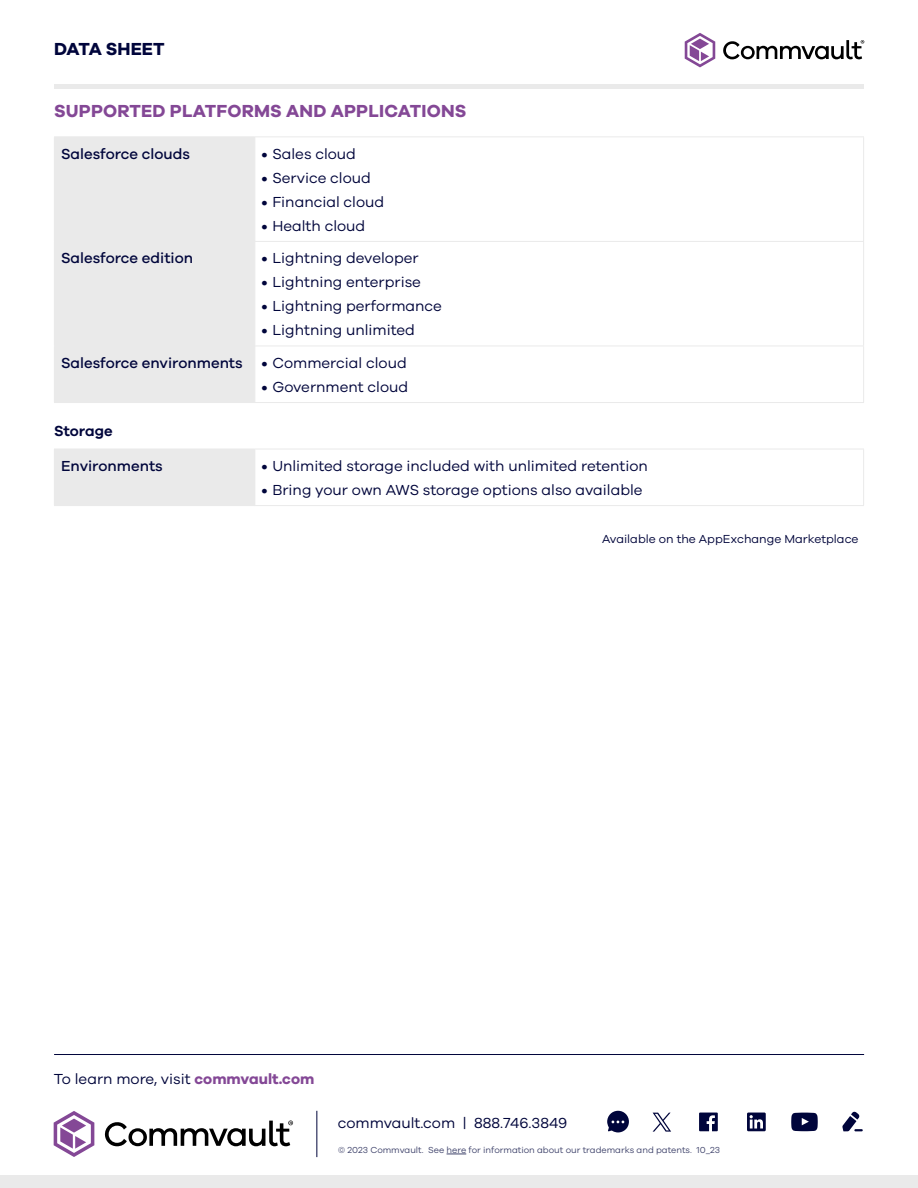
<style>
.page{position:relative;width:918px;height:1188px;background:#fff}
.page>*{position:absolute;margin:0;border:0;box-sizing:border-box;transform-origin:0 0}
.Crocus_Header{font:700 18px "Galano Grotesque";letter-spacing:.01em;color:#844896}
.t1{font:700 18px "Galano Grotesque";color:#00053b}
.t2{font:15px "Galano Grotesque";color:#00053b}
.Body_Copy{font:500 15px "Galano Grotesque";color:#00053b}
.Body_Copy-2{font:600 15px "Galano Grotesque";letter-spacing:-.005em;color:#00053b}
.Body_Copy-3{font:12px "Galano Grotesque";color:#00053b}
.t3{font:9px "Galano Grotesque";color:#40446c}
.s1{font-weight:500}
.s2{font-weight:700;color:#844896}
</style>
<div class="page">
<div style="left:54px;top:84px;width:810px;height:5px;background:#eaeaea"></div>
<hr style="left:316px;top:1111px;width:1px;height:46px;background:#00053b">
<svg style="left:447px;top:1154px;width:19px;height:1px"></svg>
<svg style="left:699px;top:1113px;width:19px;height:18px"></svg>
<svg style="left:791px;top:1113px;width:27px;height:18px"></svg>
<svg style="left:747px;top:1113px;width:19px;height:18px"></svg>
<svg style="left:842px;top:1111px;width:21px;height:20px"></svg>
<svg style="left:607px;top:1111px;width:22px;height:21px"></svg>
<svg style="left:653px;top:1113px;width:18px;height:19px"></svg>
<svg style="left:54px;top:1111px;width:40px;height:46px"></svg>
<svg style="left:104px;top:1121px;width:189px;height:25px"></svg>
<div style="left:0;top:1176px;width:918px;height:12px;background:#eaeaea"></div>
<hr style="left:54px;top:1054px;width:810px;height:1px;background:#00053b">
<svg style="left:685px;top:33px;width:30px;height:34px"></svg>
<svg style="left:723px;top:40px;width:141px;height:19px"></svg>
<div style="left:55px;top:137px;width:200px;height:265px;background:#eaeaea"></div>
<hr style="left:255px;top:137px;width:1px;height:104px;background:#eaeaea">
<hr style="left:255px;top:242px;width:1px;height:104px;background:#eaeaea">
<hr style="left:255px;top:346px;width:1px;height:56px;background:#eaeaea">
<hr style="left:54px;top:136px;width:201px;height:1px;background:#eaeaea">
<hr style="left:54px;top:137px;width:1px;height:104px;background:#eaeaea">
<hr style="left:255px;top:136px;width:609px;height:1px;background:#eaeaea">
<hr style="left:863px;top:137px;width:1px;height:104px;background:#eaeaea">
<hr style="left:54px;top:241px;width:201px;height:1px;background:#eaeaea">
<hr style="left:54px;top:242px;width:1px;height:104px;background:#eaeaea">
<hr style="left:255px;top:241px;width:609px;height:1px;background:#eaeaea">
<hr style="left:863px;top:242px;width:1px;height:104px;background:#eaeaea">
<hr style="left:54px;top:346px;width:201px;height:1px;background:#eaeaea">
<hr style="left:54px;top:346px;width:1px;height:56px;background:#eaeaea">
<hr style="left:255px;top:346px;width:609px;height:1px;background:#eaeaea">
<hr style="left:863px;top:346px;width:1px;height:56px;background:#eaeaea">
<hr style="left:54px;top:402px;width:201px;height:1px;background:#eaeaea">
<hr style="left:255px;top:402px;width:609px;height:1px;background:#eaeaea">
<div style="left:54px;top:449px;width:201px;height:57px;background:#eaeaea"></div>
<hr style="left:255px;top:449px;width:1px;height:56px;background:#eaeaea">
<hr style="left:255px;top:449px;width:609px;height:1px;background:#eaeaea">
<hr style="left:863px;top:449px;width:1px;height:56px;background:#eaeaea">
<hr style="left:255px;top:505px;width:609px;height:1px;background:#eaeaea">
<p class="t1" style="left:54px;top:38px;width:112px">DATA SHEET</p>
<p class="Crocus_Header" style="left:54px;top:100px;width:414px">SUPPORTED PLATFORMS AND APPLICATIONS</p>
<p class="Body_Copy" style="left:61px;top:145px;width:131px">Salesforce clouds</p>
<p class="t2" style="left:262px;top:145px;width:96px"><span class="s1">•</span> Sales cloud</p>
<p class="t2" style="left:262px;top:169px;width:111px"><span class="s1">•</span> Service cloud</p>
<p class="t2" style="left:262px;top:193px;width:124px"><span class="s1">•</span> Financial cloud</p>
<p class="t2" style="left:262px;top:217px;width:105px"><span class="s1">•</span> Health cloud</p>
<p class="Body_Copy" style="left:61px;top:249px;width:134px">Salesforce edition</p>
<p class="t2" style="left:262px;top:249px;width:159px"><span class="s1">•</span> Lightning developer</p>
<p class="t2" style="left:262px;top:273px;width:161px"><span class="s1">•</span> Lightning enterprise</p>
<p class="t2" style="left:262px;top:297px;width:182px"><span class="s1">•</span> Lightning performance</p>
<p class="t2" style="left:262px;top:321px;width:155px"><span class="s1">•</span> Lightning unlimited</p>
<p class="Body_Copy" style="left:61px;top:354px;width:183px">Salesforce environments</p>
<p class="t2" style="left:262px;top:354px;width:147px"><span class="s1">•</span> Commercial cloud</p>
<p class="t2" style="left:262px;top:378px;width:148px"><span class="s1">•</span> Government cloud</p>
<p class="Body_Copy-2" style="left:54px;top:422px;width:60px">Storage</p>
<p class="Body_Copy" style="left:61px;top:457px;width:103px">Environments</p>
<p class="t2" style="left:262px;top:457px;width:388px"><span class="s1">•</span> Unlimited storage included with unlimited retention</p>
<p class="t2" style="left:262px;top:481px;width:383px"><span class="s1">•</span> Bring your own AWS storage options also available</p>
<p class="Body_Copy-3" style="left:602px;top:532px;width:258px">Available on the AppExchange Marketplace</p>
<p class="t2" style="left:54px;top:1070px;width:262px">To learn more, visit <span class="s2">commvault.com</span></p>
<p class="t2" style="left:338px;top:1114px;width:231px">commvault.com | 888.746.3849</p>
<p class="t3" style="left:338px;top:1145px;width:383px">© 2023 Commvault. See here for information about our trademarks and patents. 10_23</p>
</div>
